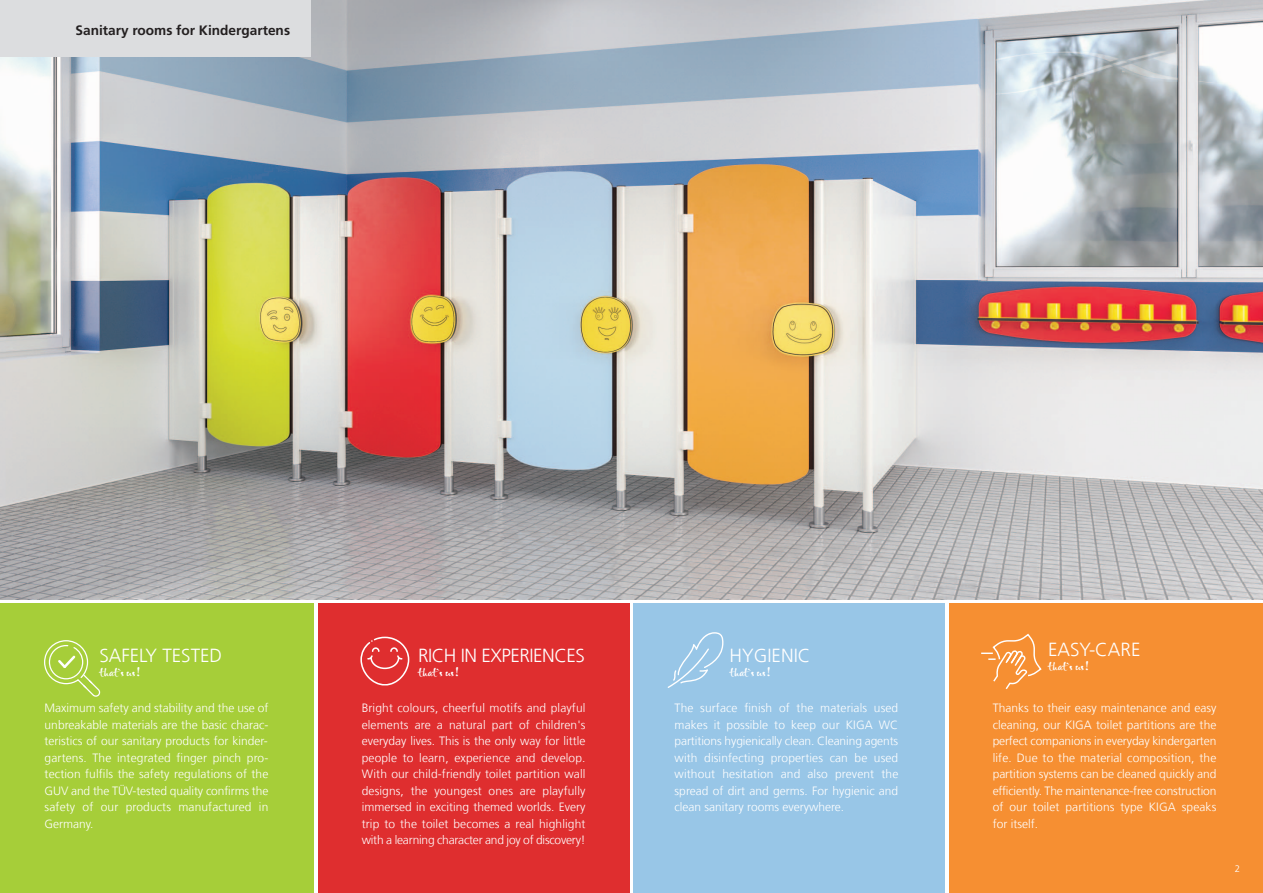
<style>
.page{position:relative;width:1263px;height:893px;background:#fff}
.page>*{position:absolute;margin:0;border:0;box-sizing:border-box;transform-origin:0 0}
.t1{font:300 18.9px "Frutiger LT Com";color:#fff}
.t2{font:300 18.9px "Frutiger LT Com";letter-spacing:-.025em;color:#fff}
.t3{font:14.1px "Gizmo";letter-spacing:.005em;color:#fff}
.t4{font:700 13.65px "Frutiger LT Com";color:#231f20}
.t5{font:300 12px/16.5px "Frutiger LT Com";color:#fff;text-align:justify}
.t6{font:300 9.6px "Frutiger LT Com";color:#fff}
</style>
<div class="page">
<div style="left:634px;top:604px;width:311px;height:289px;background:#98c6e7"></div>
<div style="left:949px;top:604px;width:314px;height:289px;background:#f68f32"></div>
<div style="left:0;top:604px;width:314px;height:289px;background:#a6ce39"></div>
<div style="left:318px;top:604px;width:311px;height:289px;background:#df2e2f"></div>
<svg style="left:981px;top:633px;width:61px;height:56px"></svg>
<svg style="left:668px;top:632px;width:55px;height:56px"></svg>
<svg style="left:360px;top:637px;width:49px;height:49px"></svg>
<svg style="left:44px;top:640px;width:57px;height:57px"></svg>
<img style="left:0;top:0;width:1263px;height:600px">
<div style="left:0;top:0;width:311px;height:57px;background:#dcdddf"></div>
<p class="t4" style="left:75px;top:25px;width:216px">Sanitary rooms for Kindergartens</p>
<p class="t1" style="left:99px;top:647px;width:124px">SAFELY TESTED</p>
<p class="t3" style="left:100px;top:662px;width:42px">that`s us!</p>
<p class="t2" style="left:418px;top:647px;width:168px">RICH IN EXPERIENCES</p>
<p class="t3" style="left:419px;top:662px;width:42px">that`s us!</p>
<p class="t1" style="left:730px;top:647px;width:82px">HYGIENIC</p>
<p class="t3" style="left:730px;top:662px;width:42px">that`s us!</p>
<p class="t1" style="left:1048px;top:641px;width:94px">EASY-CARE</p>
<p class="t3" style="left:1048px;top:656px;width:42px">that`s us!</p>
<p class="t5" style="left:45px;top:701px;width:225px">Maximum safety and stability and the use of unbreakable materials are the basic charac&shy;teristics of our sanitary products for kinder&shy;gartens. The integrated finger pinch pro - tec tion fulfils the safety regulations of the GUV and the TÜV-tested quality confirms the safety of our products manufactured in Germany.</p>
<p class="t5" style="left:362px;top:701px;width:225px">Bright colours, cheerful motifs and playful elements are a natural part of children's everyday lives. This is the only way for little people to learn, experience and develop.<br>With our child-friendly toilet partition wall designs, the youngest ones are playfully immersed in exciting themed worlds. Every trip to the toilet becomes a real highlight with a learning character and joy of discovery!</p>
<p class="t5" style="left:675px;top:701px;width:225px">The surface finish of the materials used makes it possible to keep our KIGA WC partitions hygienically clean. Cleaning agents with disinfecting properties can be used without hesitation and also prevent the spread of dirt and germs. For hygienic and clean sanitary rooms everywhere.</p>
<p class="t5" style="left:993px;top:701px;width:225px">Thanks to their easy maintenance and easy cleaning, our KIGA toilet partitions are the perfect companions in everyday kindergarten life. Due to the material composition, the partition systems can be cleaned quickly and efficiently. The maintenance-free construction of our toilet partitions type KIGA speaks for itself.</p>
<p class="t6" style="left:1235px;top:864px;width:7px">2</p>
</div>
